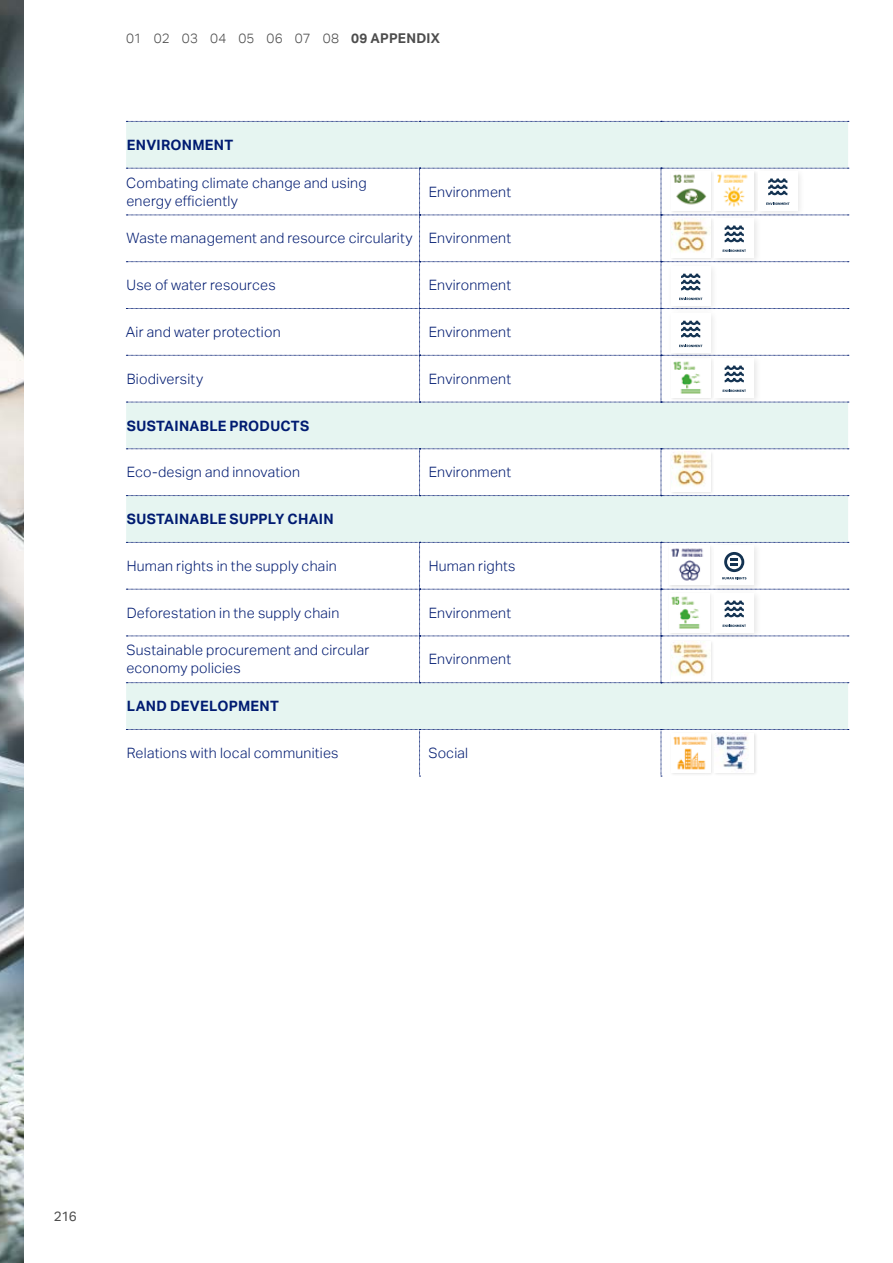
<style>
.page{position:relative;width:893px;height:1263px;background:#fff}
.page>*{position:absolute;margin:0;border:0;box-sizing:border-box;transform-origin:0 0}
.t1{font:300 14.25px/18px "Aktiv Grotesk";letter-spacing:.015em;color:#001b71}
.t2{font:700 14.25px "Aktiv Grotesk";letter-spacing:.02em;color:#001b71}
.t3{font:300 13.5px "Aktiv Grotesk";letter-spacing:.01em;color:#4d4d4d}
.t4{font:13.5px "Aktiv Grotesk";color:#4d4d4d}
.s1{font-weight:700}
</style>
<div class="page">
<img style="left:0;top:0;width:23px;height:1263px">
<div style="left:126px;top:122px;width:722px;height:607px;background:#e6f5f1"></div>
<svg style="left:126px;top:121px;width:723px;height:1px"></svg>
<svg style="left:126px;top:449px;width:723px;height:47px"></svg>
<svg style="left:126px;top:729px;width:723px;height:48px"></svg>
<div style="left:711px;top:354px;width:51px;height:52px;background:#e6f5f1"></div>
<div style="left:669px;top:731px;width:45px;height:45px;background:#000;opacity:.11"></div>
<img style="left:671px;top:733px;width:39px;height:40px">
<div style="left:669px;top:639px;width:45px;height:45px;background:#d2e0e4"></div>
<div style="left:669px;top:450px;width:45px;height:45px;background:#000;opacity:.11"></div>
<img style="left:672px;top:453px;width:36px;height:32px">
<div style="left:712px;top:731px;width:46px;height:45px;background:#000;opacity:.11"></div>
<img style="left:715px;top:733px;width:39px;height:40px">
<svg style="left:126px;top:542px;width:723px;height:141px"></svg>
<svg style="left:126px;top:168px;width:723px;height:235px"></svg>
<p class="t3" style="left:126px;top:30px;width:315px">01 02 03 04 05 06 07 08 <span class="s1">09 APPENDIX</span></p>
<p class="t2" style="left:127px;top:137px;width:108px">ENVIRONMENT</p>
<p class="t1" style="left:126px;top:174px;width:242px">Combating climate change and using energy efficiently</p>
<p class="t1" style="left:429px;top:183px;width:84px">Environment</p>
<p class="t1" style="left:126px;top:229px;width:386px">Waste management and resource circularity Environment</p>
<p class="t1" style="left:127px;top:276px;width:151px">Use of water resources</p>
<p class="t1" style="left:429px;top:276px;width:84px">Environment</p>
<p class="t1" style="left:126px;top:323px;width:156px">Air and water protection</p>
<p class="t1" style="left:429px;top:323px;width:84px">Environment</p>
<p class="t1" style="left:127px;top:370px;width:78px">Biodiversity</p>
<p class="t1" style="left:429px;top:370px;width:84px">Environment</p>
<p class="t2" style="left:127px;top:417px;width:184px">SUSTAINABLE PRODUCTS</p>
<p class="t1" style="left:127px;top:463px;width:175px">Eco-design and innovation</p>
<p class="t1" style="left:429px;top:463px;width:84px">Environment</p>
<p class="t2" style="left:127px;top:511px;width:208px">SUSTAINABLE SUPPLY CHAIN</p>
<p class="t1" style="left:127px;top:557px;width:211px">Human rights in the supply chain</p>
<p class="t1" style="left:429px;top:557px;width:88px">Human rights</p>
<p class="t1" style="left:127px;top:604px;width:214px">Deforestation in the supply chain</p>
<p class="t1" style="left:429px;top:604px;width:84px">Environment</p>
<p class="t1" style="left:126px;top:641px;width:244px">Sustainable procurement and circular economy policies</p>
<p class="t1" style="left:429px;top:650px;width:84px">Environment</p>
<p class="t2" style="left:127px;top:698px;width:153px">LAND DEVELOPMENT</p>
<p class="t1" style="left:127px;top:744px;width:213px">Relations with local communities</p>
<p class="t1" style="left:428px;top:744px;width:41px">Social</p>
<p class="t4" style="left:54px;top:1209px;width:24px">216</p>
</div>
